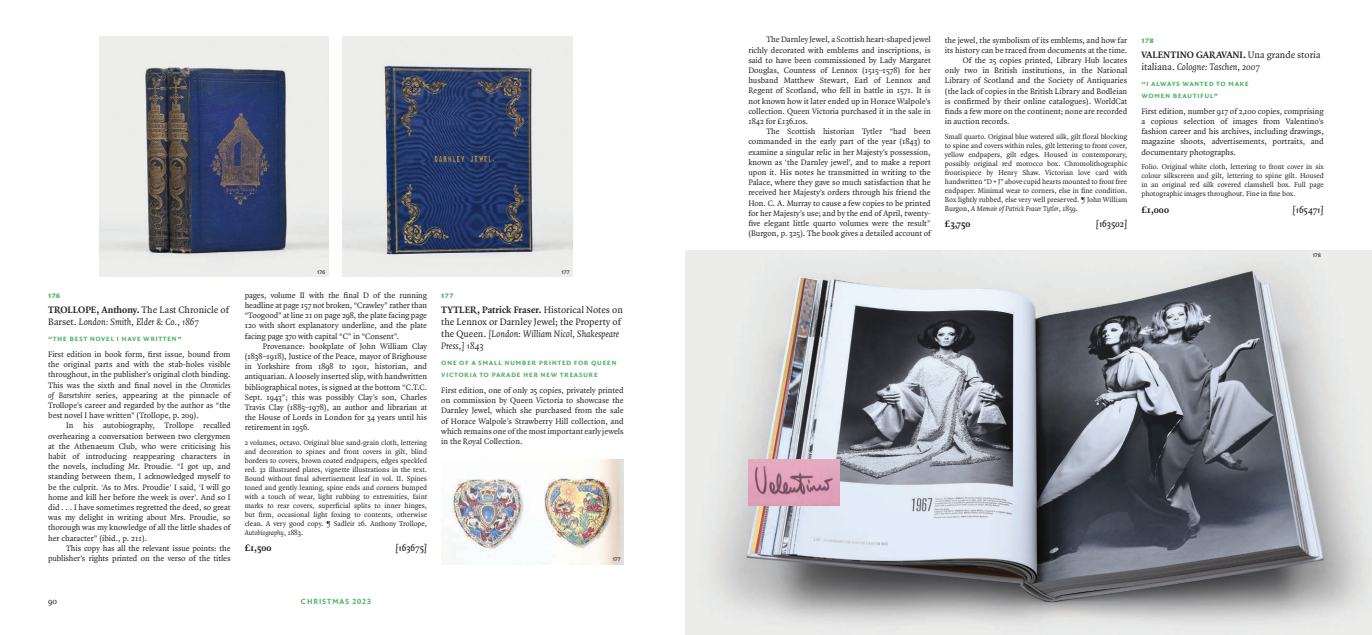
<style>
.page{position:relative;width:1372px;height:635px;background:#fff}
.page>*{position:absolute;margin:0;border:0;box-sizing:border-box;transform-origin:0 0}
.t1{font:10px/12px "Quadraat Pro";color:#231f20}
.t2{font:italic 10px/12px "Quadraat Pro";color:#231f20}
.t3{font:italic 600 10px "Quadraat Pro";letter-spacing:-.005em;color:#231f20}
.t4{font:700 10px "Quadraat Pro";color:#231f20}
.t5{font:900 9px "Quadraat Sans OT";letter-spacing:.05em;color:#52b165}
.t6{font:9px "Quadraat Pro";color:#231f20}
.t7{font:8.5px/10.2px "Quadraat Pro";color:#231f20;text-align:justify}
.t8{font:8.5px/12px "Quadraat Sans OT Bld";letter-spacing:.05em;color:#52b165}
.t9{font:8px "Quadraat Sans OT Bld";letter-spacing:.11em;color:#52b165}
.t10{font:7.5px/9px "Quadraat Pro";color:#231f20;text-align:justify}
.t11{font:7px "Quadraat Sans OT";letter-spacing:-.015em;color:#231f20}
.s1{font-weight:700;font-style:normal}
.s2{font-style:normal}
.s3{font-style:italic}
.s4{font-weight:700}
</style>
<div class="page">
<img style="left:100px;top:36px;width:229px;height:241px">
<img style="left:343px;top:36px;width:229px;height:241px">
<img style="left:686px;top:250px;width:686px;height:385px">
<img style="left:748px;top:460px;width:92px;height:45px">
<img style="left:441px;top:460px;width:183px;height:104px">
<p class="t5" style="left:48px;top:289px;width:14px">176</p>
<p class="t2" style="left:48px;top:304px;width:182px"><span class="s1">TROLLOPE, Anthony.</span> <span class="s2">The Last Chronicle of<br>Barset.</span> London: Smith, Elder &amp; Co., 1867</p>
<p class="t8" style="left:48px;top:332px;width:108px">“Th e best novel I have writt</p>
<p class="t8" style="left:167px;top:332px;width:16px">en”</p>
<p class="t7" style="left:48px;top:349px;width:184px">First edition in book form, first issue, bound from the original parts and with the stab-holes visible throughout, in the publisher’s original cloth binding.<br>This was the sixth and final novel in the <span class="s3">Chronicles of Barsetshire</span> series, appearing at the pinnacle of Trollope’s career and regarded by the author as “the best novel I have written” (Trollope, p. 209).</p>
<p class="t7" style="left:48px;top:421px;width:184px;text-indent:18px">In his autobiography, Trollope recalled overhearing a conversation between two clergymen at the Athenaeum Club, who were criticising his habit of introducing reappearing characters in the novels, including Mr. Proudie. “I got up, and standing between them, I acknowledged myself to be the culprit. ‘As to Mrs. Proudie’ I said, ‘I will go home and kill her before the week is over’. And so I did . . . I have sometimes regretted the deed, so great was my delight in writing about Mrs. Proudie, so thorough was my knowledge of all the little shades of her character” (ibid., p. 211).</p>
<p class="t7" style="left:48px;top:543px;width:184px;text-align:right">This copy has all the relevant issue points: the publisher’s rights printed on the verso of the titles</p>
<p class="t11" style="left:317px;top:267px;width:10px">176</p>
<p class="t11" style="left:561px;top:267px;width:10px">177</p>
<p class="t7" style="left:245px;top:290px;width:184px">pages, volume II with the final D of the running headline at page 157 not broken, “Crawley” rather than “Toogood” at line 21 on page 298, the plate facing page 120 with short explanatory underline, and the plate facing page 370 with capital “C” in “Consent”.</p>
<p class="t7" style="left:245px;top:341px;width:184px;text-indent:18px">Provenance: bookplate of John William Clay (1838–1918), Justice of the Peace, mayor of Brighouse in Yorkshire from 1898 to 1901, historian, and antiquarian. A loosely inserted slip, with handwritten bibliographical notes, is signed at the bottom “C.T.C.<br>Sept. 1943”; this was possibly Clay’s son, Charles Travis Clay (1885–1978), an author and librarian at the House of Lords in London for 34 years until his retirement in 1956.</p>
<p class="t10" style="left:245px;top:438px;width:184px">2 volumes, octavo. Original blue sand-grain cloth, lettering and decoration to spines and front covers in gilt, blind borders to covers, brown coated endpapers, edges speckled red. 32 illustrated plates, vignette illustrations in the text.<br>Bound without final advertisement leaf in vol. II. Spines toned and gently leaning, spine ends and corners bumped with a touch of wear, light rubbing to extremities, faint marks to rear covers, superficial splits to inner hinges, but firm, occasional light foxing to contents, otherwise clean. A very good copy. ¶ Sadleir 26. Anthony Trollope, <span class="s3">Autobiography</span>, 1883.</p>
<p class="t4" style="left:245px;top:541px;width:28px">£1,500</p>
<p class="t3" style="left:395px;top:541px;width:33px">[163675]</p>
<p class="t5" style="left:441px;top:289px;width:14px">177</p>
<p class="t1" style="left:441px;top:304px;width:183px"><span class="s4">TYTLER, Patrick Fraser.</span> Historical Notes on the Lennox or Darnley Jewel; the Property of the Queen. <span class="s3">[London: William Nicol, Shakespeare Press,] 1843</span></p>
<p class="t8" style="left:441px;top:356px;width:43px">One of a sma</p>
<p class="t8" style="left:494px;top:356px;width:124px">ll number printed for Queen</p>
<p class="t8" style="left:441px;top:368px;width:6px">Vict</p>
<p class="t8" style="left:458px;top:368px;width:11px">oria</p>
<p class="t8" style="left:479px;top:368px;width:120px">to parade h er new treas ure</p>
<p class="t7" style="left:441px;top:385px;width:184px">First edition, one of only 25 copies, privately printed on commission by Queen Victoria to showcase the Darnley Jewel, which she purchased from the sale of Horace Walpole’s Strawberry Hill collection, and which remains one of the most important early jewels in the Royal Collection.</p>
<p class="t11" style="left:613px;top:554px;width:10px">177</p>
<p class="t6" style="left:48px;top:595px;width:10px">90</p>
<p class="t9" style="left:301px;top:596px;width:71px">CHRISTMAS 2023</p>
<p class="t7" style="left:748px;top:35px;width:184px;text-indent:18px">The Darnley Jewel, a Scottish heart-shaped jewel richly decorated with emblems and inscriptions, is said to have been commissioned by Lady Margaret Douglas, Countess of Lennox (1515–1578) for her husband Matthew Stewart, Earl of Lennox and Regent of Scotland, who fell in battle in 1571. It is not known how it later ended up in Horace Walpole’s collection. Queen Victoria purchased it in the sale in 1842 for £136.10s.</p>
<p class="t7" style="left:748px;top:126px;width:184px;text-indent:18px">The Scottish historian Tytler “had been commanded in the early part of the year (1843) to examine a singular relic in her Majesty’s possession, known as ‘the Darnley jewel’, and to make a report upon it. His notes he transmitted in writing to the Palace, where they gave so much satisfaction that he received her Majesty’s orders through his friend the Hon. C. A. Murray to cause a few copies to be printed for her Majesty’s use; and by the end of April, twenty&shy;five elegant little quarto volumes were the result” (Burgon, p. 325). The book gives a detailed account of</p>
<p class="t7" style="left:945px;top:35px;width:184px">the jewel, the symbolism of its emblems, and how far</p>
<p class="t7" style="left:945px;top:45px;width:184px">its history can be traced from documents at the time.</p>
<p class="t7" style="left:963px;top:55px;width:166px">Of the 25 copies printed, Library Hub locates</p>
<p class="t7" style="left:945px;top:65px;width:184px">only two in British institutions, in the National</p>
<p class="t7" style="left:945px;top:75px;width:184px">Library of Scotland and the Society of Antiquaries</p>
<p class="t7" style="left:945px;top:86px;width:184px">(the lack of copies in the British Library and Bodleian</p>
<p class="t7" style="left:945px;top:96px;width:184px">is confirmed by their online catalogues). WorldCat</p>
<p class="t7" style="left:945px;top:106px;width:184px">finds a few more on the continent; none are recorded</p>
<p class="t7" style="left:945px;top:116px;width:66px">in auction records.</p>
<p class="t10" style="left:945px;top:132px;width:184px">Small quarto. Original blue watered silk, gilt floral blocking to spine and covers within rules, gilt lettering to front cover, yellow endpapers, gilt edges. Housed in contemporary, possibly original red morocco box. Chromolithographic frontispiece by Henry Shaw. Victorian love card with handwritten “D + J” above cupid hearts mounted to front free endpaper. Minimal wear to corners, else in fine condition.<br>Box lightly rubbed, else very well preserved. ¶ John William Burgon, <span class="s3">A Memoir of Patrick Fraser Tytler</span>, 1859.</p>
<p class="t4" style="left:945px;top:217px;width:27px">£3,750</p>
<p class="t3" style="left:1096px;top:217px;width:33px">[163502]</p>
<p class="t5" style="left:1141px;top:34px;width:14px">178</p>
<p class="t1" style="left:1141px;top:48px;width:181px"><span class="s4">VALENTINO GARAVANI.</span> Una grande storia italiana. <span class="s3">Cologne: Taschen, 2007</span></p>
<p class="t8" style="left:1141px;top:77px;width:109px">“I always wanted to ma ke women beauti ful”</p>
<p class="t7" style="left:1141px;top:106px;width:184px">First edition, number 917 of 2,100 copies, comprising a copious selection of images from Valentino’s fashion career and his archives, including drawings, magazine shoots, advertisements, portraits, and documentary photographs.</p>
<p class="t10" style="left:1141px;top:162px;width:184px">Folio. Original white cloth, lettering to front cover in six colour silkscreen and gilt, lettering to spine gilt. Housed in an original red silk covered clamshell box. Full page photographic images throughout. Fine in fine box.</p>
<p class="t4" style="left:1141px;top:203px;width:29px">£1,000</p>
<p class="t3" style="left:1293px;top:202px;width:33px">[165471]</p>
<p class="t11" style="left:1313px;top:250px;width:10px">178</p>
</div>
